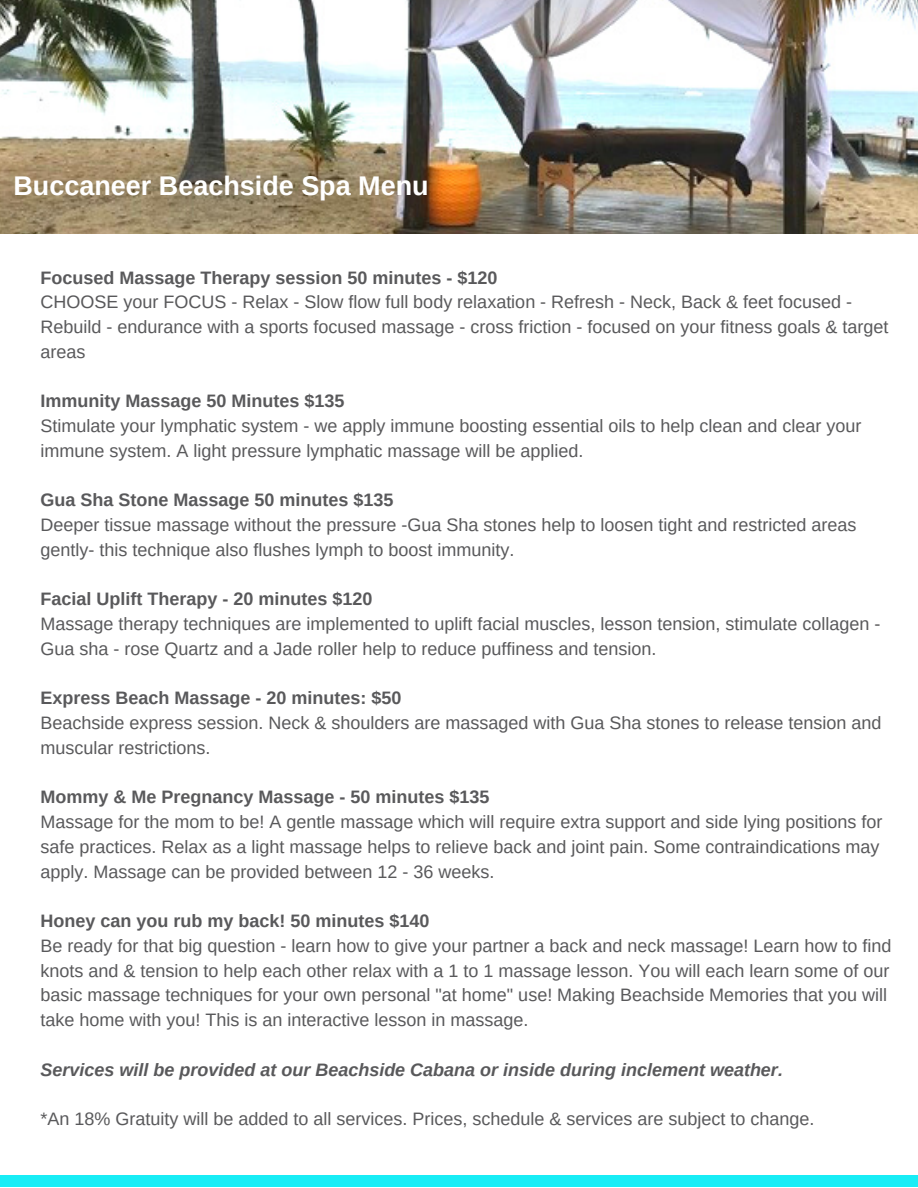
<style>
.page{position:relative;width:918px;height:1188px;background:#fff}
.page>*{position:absolute;margin:0;border:0;box-sizing:border-box;transform-origin:0 0}
.t1{font:700 27px "Arimo";color:#fff}
.t2{font:18px/24.8px "Arimo";color:#59595b}
.t3{font:700 18px "Arimo";color:#59595b}
.t4{font:italic 700 18px "Arimo";color:#59595b}
</style>
<div class="page">
<img style="left:0;top:0;width:918px;height:233px">
<div style="left:0;top:1176px;width:918px;height:11px;background:#18edf6"></div>
<h1 class="t1" style="left:13px;top:171px;width:417px">Buccaneer Beachside Spa Menu</h1>
<p class="t3" style="left:41px;top:267px;width:458px">Focused Massage Therapy session 50 minutes - $120</p>
<p class="t2" style="left:41px;top:290px;width:849px">CHOOSE your FOCUS - Relax - Slow flow full body relaxation - Refresh - Neck, Back &amp; feet focused -<br>Rebuild - endurance with a sports focused massage - cross friction - focused on your fitness goals &amp; target areas</p>
<p class="t3" style="left:41px;top:391px;width:305px">Immunity Massage 50 Minutes $135</p>
<p class="t2" style="left:41px;top:413px;width:822px">Stimulate your lymphatic system - we apply immune boosting essential oils to help clean and clear your immune system. A light pressure lymphatic massage will be applied.</p>
<p class="t3" style="left:41px;top:490px;width:354px">Gua Sha Stone Massage 50 minutes $135</p>
<p class="t2" style="left:41px;top:512px;width:817px">Deeper tissue massage without the pressure -Gua Sha stones help to loosen tight and restricted areas gently- this technique also flushes lymph to boost immunity.</p>
<p class="t3" style="left:41px;top:589px;width:333px">Facial Uplift Therapy - 20 minutes $120</p>
<p class="t2" style="left:41px;top:611px;width:841px">Massage therapy techniques are implemented to uplift facial muscles, lesson tension, stimulate collagen -<br>Gua sha - rose Quartz and a Jade roller help to reduce puffiness and tension.</p>
<p class="t3" style="left:41px;top:688px;width:362px">Express Beach Massage - 20 minutes: $50</p>
<p class="t2" style="left:41px;top:710px;width:842px">Beachside express session. Neck &amp; shoulders are massaged with Gua Sha stones to release tension and muscular restrictions.</p>
<p class="t3" style="left:41px;top:787px;width:450px">Mommy &amp; Me Pregnancy Massage - 50 minutes $135</p>
<p class="t2" style="left:41px;top:809px;width:843px">Massage for the mom to be! A gentle massage which will require extra support and side lying positions for safe practices. Relax as a light massage helps to relieve back and joint pain. Some contraindications may apply. Massage can be provided between 12 - 36 weeks.</p>
<p class="t3" style="left:41px;top:911px;width:390px">Honey can you rub my back! 50 minutes $140</p>
<p class="t2" style="left:41px;top:933px;width:852px">Be ready for that big question - learn how to give your partner a back and neck massage! Learn how to find knots and &amp; tension to help each other relax with a 1 to 1 massage lesson. You will each learn some of our basic massage techniques for your own personal "at home" use! Making Beachside Memories that you will take home with you! This is an interactive lesson in massage.</p>
<p class="t4" style="left:41px;top:1059px;width:744px">Services will be provided at our Beachside Cabana or inside during inclement weather.</p>
<p class="t2" style="left:41px;top:1106px;width:775px">*An 18% Gratuity will be added to all services. Prices, schedule &amp; services are subject to change.</p>
</div>
